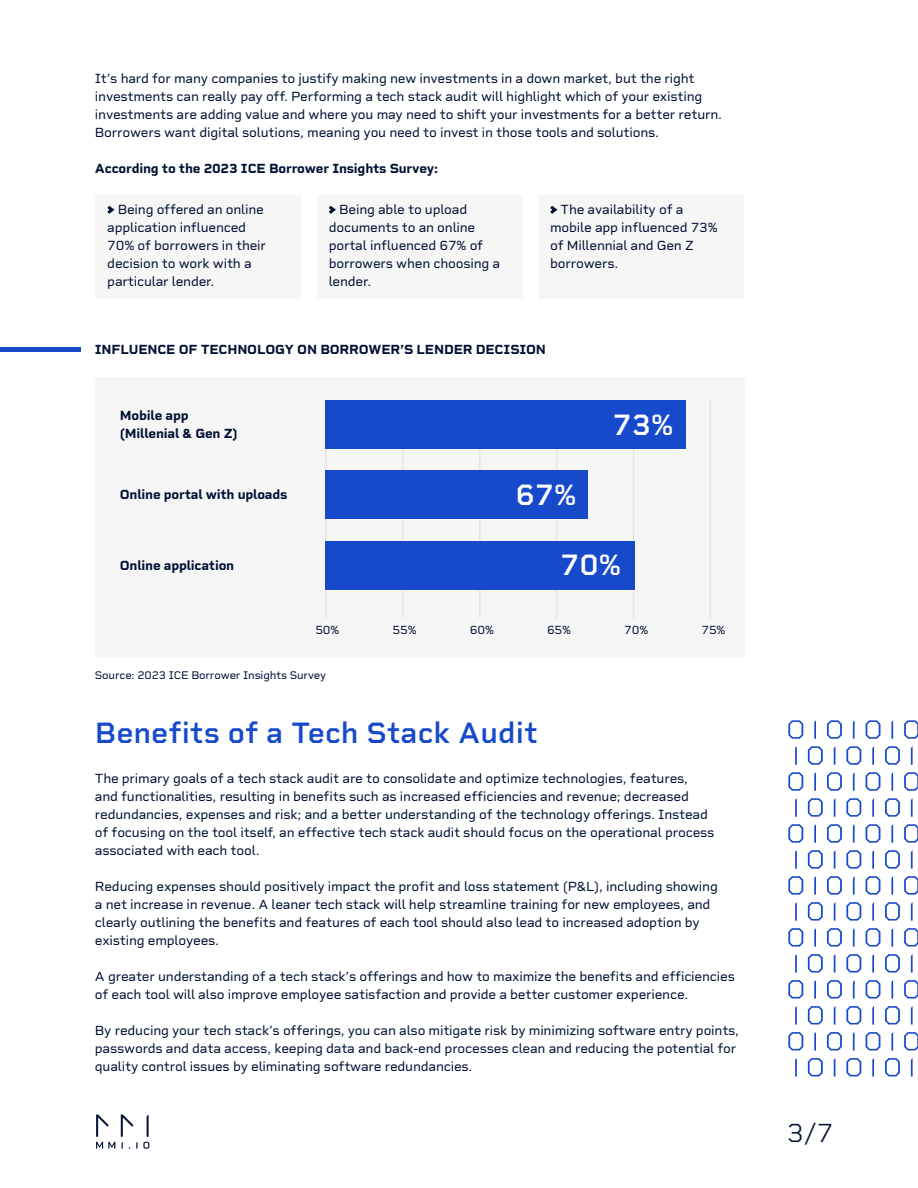
<style>
.page{position:relative;width:918px;height:1188px;background:#fff}
.page>*{position:absolute;margin:0;border:0;box-sizing:border-box;transform-origin:0 0}
.t1{font:600 30px "Rigid Square";color:#174acb}
.t2{font:600 30px "Rigid Square";color:#fff}
.t3{font:300 26.7px "Rigid Square";color:#021034}
.t4{font:13.5px/18px "Rigid Square";letter-spacing:-.015em;color:#021034}
.t5{font:700 13.5px/18px "Rigid Square";letter-spacing:-.015em;color:#021034}
.t6{font:12px "Rigid Square";letter-spacing:-.015em;color:#021034}
.t7{font:11.25px "Rigid Square";letter-spacing:-.015em;color:#021034}
</style>
<div class="page">
<svg style="left:96px;top:1115px;width:53px;height:34px"></svg>
<div style="left:95px;top:195px;width:206px;height:104px;background:#f7f6f7"></div>
<div style="left:317px;top:195px;width:206px;height:104px;background:#f7f6f7"></div>
<div style="left:538px;top:195px;width:206px;height:104px;background:#f7f6f7"></div>
<svg style="left:107px;top:205px;width:8px;height:9px"></svg>
<svg style="left:328px;top:205px;width:8px;height:9px"></svg>
<svg style="left:550px;top:205px;width:8px;height:9px"></svg>
<div style="left:95px;top:377px;width:649px;height:280px;background:#f7f6f7"></div>
<hr style="left:325px;top:399px;width:2px;height:219px;background:#e5e5e6">
<hr style="left:402px;top:399px;width:2px;height:219px;background:#e5e5e6">
<hr style="left:479px;top:399px;width:1px;height:219px;background:#e5e5e6">
<hr style="left:633px;top:399px;width:1px;height:219px;background:#e5e5e6">
<hr style="left:556px;top:399px;width:1px;height:219px;background:#e5e5e6">
<hr style="left:710px;top:399px;width:1px;height:219px;background:#e5e5e6">
<div style="left:325px;top:400px;width:361px;height:49px;background:#174acb"></div>
<div style="left:325px;top:470px;width:262px;height:49px;background:#174acb"></div>
<div style="left:325px;top:541px;width:309px;height:48px;background:#174acb"></div>
<svg style="left:788px;top:824px;width:15px;height:19px"></svg>
<svg style="left:827px;top:824px;width:15px;height:19px"></svg>
<svg style="left:904px;top:824px;width:14px;height:19px"></svg>
<svg style="left:866px;top:824px;width:14px;height:19px"></svg>
<svg style="left:814px;top:824px;width:2px;height:19px"></svg>
<svg style="left:891px;top:824px;width:2px;height:19px"></svg>
<svg style="left:853px;top:824px;width:2px;height:19px"></svg>
<svg style="left:788px;top:1032px;width:15px;height:18px"></svg>
<svg style="left:827px;top:1032px;width:15px;height:18px"></svg>
<svg style="left:904px;top:1032px;width:14px;height:18px"></svg>
<svg style="left:866px;top:1032px;width:14px;height:18px"></svg>
<svg style="left:814px;top:1032px;width:2px;height:19px"></svg>
<svg style="left:891px;top:1032px;width:2px;height:19px"></svg>
<svg style="left:853px;top:1032px;width:2px;height:19px"></svg>
<svg style="left:788px;top:772px;width:15px;height:19px"></svg>
<svg style="left:827px;top:772px;width:15px;height:19px"></svg>
<svg style="left:904px;top:772px;width:14px;height:19px"></svg>
<svg style="left:866px;top:772px;width:14px;height:19px"></svg>
<svg style="left:814px;top:772px;width:2px;height:19px"></svg>
<svg style="left:891px;top:772px;width:2px;height:19px"></svg>
<svg style="left:853px;top:772px;width:2px;height:19px"></svg>
<svg style="left:788px;top:980px;width:15px;height:19px"></svg>
<svg style="left:827px;top:980px;width:15px;height:19px"></svg>
<svg style="left:904px;top:980px;width:14px;height:19px"></svg>
<svg style="left:866px;top:980px;width:14px;height:19px"></svg>
<svg style="left:814px;top:980px;width:2px;height:19px"></svg>
<svg style="left:891px;top:980px;width:2px;height:19px"></svg>
<svg style="left:853px;top:980px;width:2px;height:19px"></svg>
<svg style="left:788px;top:720px;width:15px;height:19px"></svg>
<svg style="left:827px;top:720px;width:15px;height:19px"></svg>
<svg style="left:904px;top:720px;width:14px;height:19px"></svg>
<svg style="left:866px;top:720px;width:14px;height:19px"></svg>
<svg style="left:814px;top:720px;width:2px;height:19px"></svg>
<svg style="left:891px;top:720px;width:2px;height:19px"></svg>
<svg style="left:853px;top:720px;width:2px;height:19px"></svg>
<svg style="left:788px;top:876px;width:15px;height:19px"></svg>
<svg style="left:827px;top:876px;width:15px;height:19px"></svg>
<svg style="left:904px;top:876px;width:14px;height:19px"></svg>
<svg style="left:866px;top:876px;width:14px;height:19px"></svg>
<svg style="left:814px;top:876px;width:2px;height:19px"></svg>
<svg style="left:891px;top:876px;width:2px;height:19px"></svg>
<svg style="left:853px;top:876px;width:2px;height:19px"></svg>
<svg style="left:788px;top:928px;width:15px;height:19px"></svg>
<svg style="left:827px;top:928px;width:15px;height:19px"></svg>
<svg style="left:904px;top:928px;width:14px;height:19px"></svg>
<svg style="left:866px;top:928px;width:14px;height:19px"></svg>
<svg style="left:814px;top:928px;width:2px;height:19px"></svg>
<svg style="left:891px;top:928px;width:2px;height:19px"></svg>
<svg style="left:853px;top:928px;width:2px;height:19px"></svg>
<svg style="left:808px;top:850px;width:15px;height:19px"></svg>
<svg style="left:885px;top:850px;width:15px;height:19px"></svg>
<svg style="left:846px;top:850px;width:15px;height:19px"></svg>
<svg style="left:795px;top:850px;width:2px;height:19px"></svg>
<svg style="left:872px;top:850px;width:2px;height:19px"></svg>
<svg style="left:834px;top:850px;width:1px;height:19px"></svg>
<svg style="left:911px;top:850px;width:2px;height:19px"></svg>
<svg style="left:808px;top:1058px;width:15px;height:18px"></svg>
<svg style="left:885px;top:1058px;width:15px;height:18px"></svg>
<svg style="left:846px;top:1058px;width:15px;height:18px"></svg>
<svg style="left:795px;top:1058px;width:2px;height:19px"></svg>
<svg style="left:872px;top:1058px;width:2px;height:19px"></svg>
<svg style="left:834px;top:1058px;width:1px;height:19px"></svg>
<svg style="left:911px;top:1058px;width:2px;height:19px"></svg>
<svg style="left:808px;top:798px;width:15px;height:19px"></svg>
<svg style="left:885px;top:798px;width:15px;height:19px"></svg>
<svg style="left:846px;top:798px;width:15px;height:19px"></svg>
<svg style="left:795px;top:798px;width:2px;height:19px"></svg>
<svg style="left:872px;top:798px;width:2px;height:19px"></svg>
<svg style="left:834px;top:799px;width:1px;height:18px"></svg>
<svg style="left:911px;top:798px;width:2px;height:19px"></svg>
<svg style="left:808px;top:1006px;width:15px;height:18px"></svg>
<svg style="left:885px;top:1006px;width:15px;height:18px"></svg>
<svg style="left:846px;top:1006px;width:15px;height:18px"></svg>
<svg style="left:795px;top:1006px;width:2px;height:19px"></svg>
<svg style="left:872px;top:1006px;width:2px;height:19px"></svg>
<svg style="left:834px;top:1006px;width:1px;height:19px"></svg>
<svg style="left:911px;top:1006px;width:2px;height:19px"></svg>
<svg style="left:808px;top:746px;width:15px;height:19px"></svg>
<svg style="left:885px;top:746px;width:15px;height:19px"></svg>
<svg style="left:846px;top:746px;width:15px;height:19px"></svg>
<svg style="left:795px;top:746px;width:2px;height:19px"></svg>
<svg style="left:872px;top:746px;width:2px;height:19px"></svg>
<svg style="left:834px;top:747px;width:1px;height:18px"></svg>
<svg style="left:911px;top:746px;width:2px;height:19px"></svg>
<svg style="left:808px;top:902px;width:15px;height:19px"></svg>
<svg style="left:885px;top:902px;width:15px;height:19px"></svg>
<svg style="left:846px;top:902px;width:15px;height:19px"></svg>
<svg style="left:795px;top:902px;width:2px;height:19px"></svg>
<svg style="left:872px;top:902px;width:2px;height:19px"></svg>
<svg style="left:834px;top:902px;width:1px;height:19px"></svg>
<svg style="left:911px;top:902px;width:2px;height:19px"></svg>
<svg style="left:808px;top:954px;width:15px;height:19px"></svg>
<svg style="left:885px;top:954px;width:15px;height:19px"></svg>
<svg style="left:846px;top:954px;width:15px;height:19px"></svg>
<svg style="left:795px;top:954px;width:2px;height:19px"></svg>
<svg style="left:872px;top:954px;width:2px;height:19px"></svg>
<svg style="left:834px;top:954px;width:1px;height:19px"></svg>
<svg style="left:911px;top:954px;width:2px;height:19px"></svg>
<div style="left:0;top:347px;width:81px;height:5px;background:#174acb"></div>
<p class="t4" style="left:95px;top:69px;width:629px">It’s hard for many companies to justify making new investments in a down market, but the right investments can really pay off. Performing a tech stack audit will highlight which of your existing investments are adding value and where you may need to shift your investments for a better return.<br>Borrowers want digital solutions, meaning you need to invest in those tools and solutions.</p>
<p class="t5" style="left:95px;top:159px;width:345px">According to the 2023 ICE Borrower Insights Survey:</p>
<p class="t4" style="left:107px;top:200px;width:160px;text-indent:10px">Being offered an online application influenced<br>70% of borrowers in their decision to work with a particular lender.</p>
<p class="t4" style="left:329px;top:200px;width:173px;text-indent:10px">Being able to upload documents to an online portal influenced 67% of borrowers when choosing a lender.</p>
<p class="t4" style="left:550px;top:200px;width:169px;text-indent:10px">The availability of a mobile app influenced 73% of Millennial and Gen Z borrowers.</p>
<p class="t5" style="left:95px;top:340px;width:453px">INFLUENCE OF TECHNOLOGY ON BORROWER’S LENDER DECISION</p>
<p class="t5" style="left:120px;top:407px;width:119px">Mobile app (Millenial &amp; Gen Z)</p>
<p class="t5" style="left:120px;top:485px;width:169px">Online portal with uploads</p>
<h1 class="t2" style="left:516px;top:476px;width:63px">67%</h1>
<h1 class="t2" style="left:612px;top:406px;width:63px">73%</h1>
<p class="t5" style="left:120px;top:557px;width:116px">Online application</p>
<h1 class="t2" style="left:560px;top:547px;width:63px">70%</h1>
<p class="t6" style="left:315px;top:623px;width:26px">50%</p>
<p class="t6" style="left:393px;top:623px;width:26px">55%</p>
<p class="t6" style="left:470px;top:623px;width:26px">60%</p>
<p class="t6" style="left:547px;top:623px;width:26px">65%</p>
<p class="t6" style="left:624px;top:623px;width:26px">70%</p>
<p class="t6" style="left:702px;top:623px;width:26px">75%</p>
<p class="t7" style="left:95px;top:668px;width:233px">Source: 2023 ICE Borrower Insights Survey</p>
<h1 class="t1" style="left:95px;top:715px;width:444px">Benefits of a Tech Stack Audit</h1>
<p class="t4" style="left:95px;top:770px;width:621px">The primary goals of a tech stack audit are to consolidate and optimize technologies, features, and functionalities, resulting in benefits such as increased efficiencies and revenue; decreased redundancies, expenses and risk; and a better understanding of the technology offerings. Instead of focusing on the tool itself, an effective tech stack audit should focus on the operational process associated with each tool.</p>
<p class="t4" style="left:95px;top:878px;width:625px">Reducing expenses should positively impact the profit and loss statement (P&amp;L), including showing a net increase in revenue. A leaner tech stack will help streamline training for new employees, and clearly outlining the benefits and features of each tool should also lead to increased adoption by existing employees.</p>
<p class="t4" style="left:95px;top:968px;width:642px">A greater understanding of a tech stack’s offerings and how to maximize the benefits and efficiencies of each tool will also improve employee satisfaction and provide a better customer experience.</p>
<p class="t4" style="left:95px;top:1022px;width:646px">By reducing your tech stack’s offerings, you can also mitigate risk by minimizing software entry points, passwords and data access, keeping data and back-end processes clean and reducing the potential for quality control issues by eliminating software redundancies.</p>
<h2 class="t3" style="left:787px;top:1117px;width:48px">3/7</h2>
</div>
